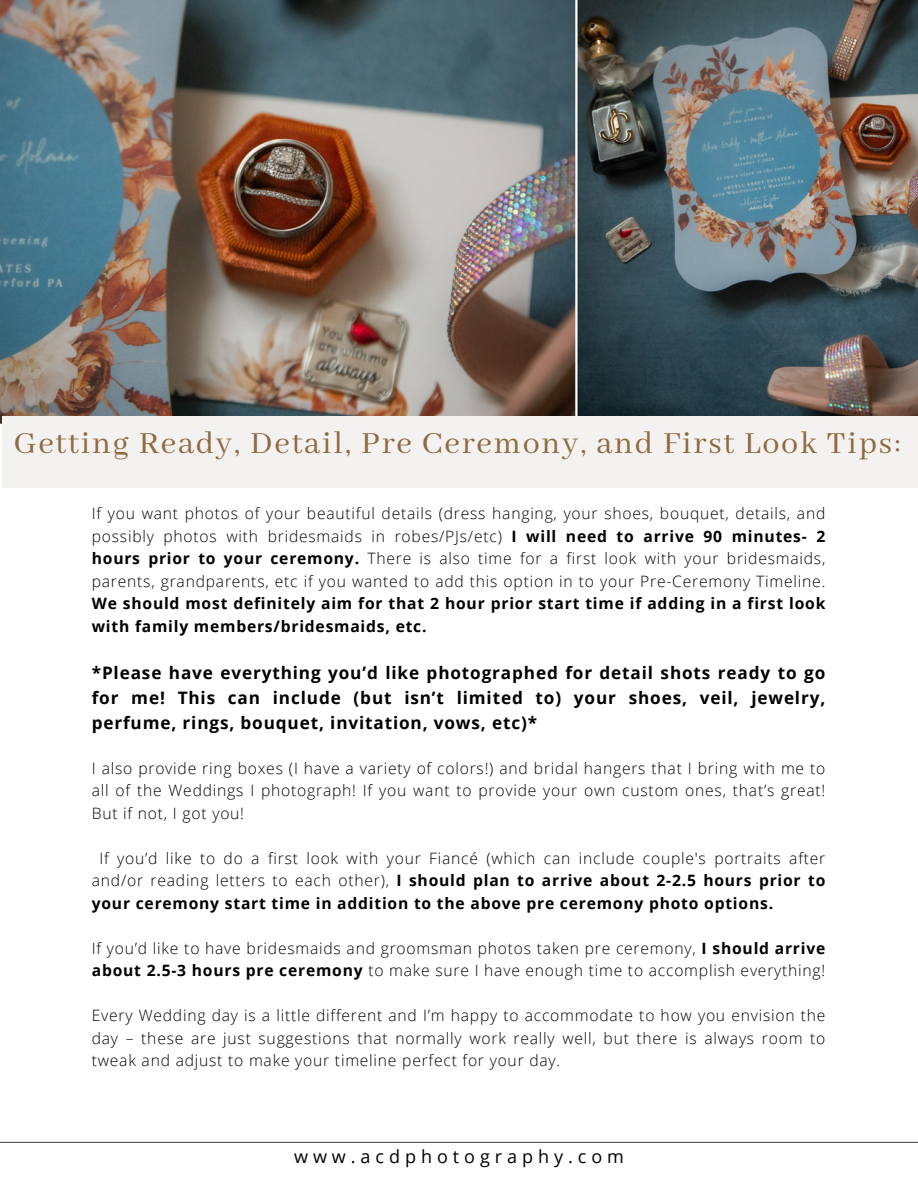
<style>
.page{position:relative;width:918px;height:1188px;background:#fff}
.page>*{position:absolute;margin:0;border:0;box-sizing:border-box;transform-origin:0 0}
.t1{font:34.2px "Abhaya Libre";letter-spacing:.05em;color:#8e6b41}
.t2{font:18px "Open Sans";letter-spacing:.275em;color:#000}
.t3{font:700 17.1px/24.8px "Open Sans";letter-spacing:.05em;color:#000;text-align:justify}
.t4{font:300 15.6px/22.5px "Open Sans";letter-spacing:.05em;color:#000;text-align:justify}
.s1{font-weight:700}
</style>
<div class="page">
<img style="left:0;top:0;width:918px;height:424px">
<hr style="left:0;top:1142px;width:918px;height:1px;background:#555">
<div style="left:2px;top:416px;width:916px;height:71px;background:#f4f2f1"></div>
<p class="t1" style="left:14px;top:425px;width:889px">Getting Ready, Detail, Pre Ceremony, and First Look Tips:</p>
<p class="t4" style="left:92px;top:502px;width:735px">If you want photos of your beautiful details (dress hanging, your shoes, bouquet, details, and possibly photos with bridesmaids in robes/PJs/etc) <span class="s1">I will need to arrive 90 minutes- 2 hours prior to your ceremony.</span> There is also time for a first look with your bridesmaids, parents, grandparents, etc if you wanted to add this option in to your Pre-Ceremony Timeline.<br><span class="s1">We should most definitely aim for that 2 hour prior start time if adding in a first look with family members/bridesmaids, etc.</span></p>
<p class="t3" style="left:92px;top:660px;width:735px">*Please have everything you’d like photographed for detail shots ready to go for me! This can include (but isn’t limited to) your shoes, veil, jewelry, perfume, rings, bouquet, invitation, vows, etc)*</p>
<p class="t4" style="left:92px;top:756px;width:735px">I also provide ring boxes (I have a variety of colors!) and bridal hangers that I bring with me to all of the Weddings I photograph! If you want to provide your own custom ones, that’s great!<br>But if not, I got you!</p>
<p class="t4" style="left:92px;top:846px;width:735px;text-indent:8px">If you’d like to do a first look with your Fiancé (which can include couple's portraits after and/or reading letters to each other), <span class="s1">I should plan to arrive about 2-2.5 hours prior to your ceremony start time in addition to the above pre ceremony photo options.</span></p>
<p class="t4" style="left:92px;top:936px;width:735px">If you’d like to have bridesmaids and groomsman photos taken pre ceremony, <span class="s1">I should arrive about 2.5-3 hours pre ceremony</span> to make sure I have enough time to accomplish everything!</p>
<p class="t4" style="left:92px;top:1004px;width:735px">Every Wedding day is a little different and I’m happy to accommodate to how you envision the day – these are just suggestions that normally work really well, but there is always room to tweak and adjust to make your timeline perfect for your day.</p>
<p class="t2" style="left:294px;top:1144px;width:331px">www.acdphotography.com</p>
</div>
